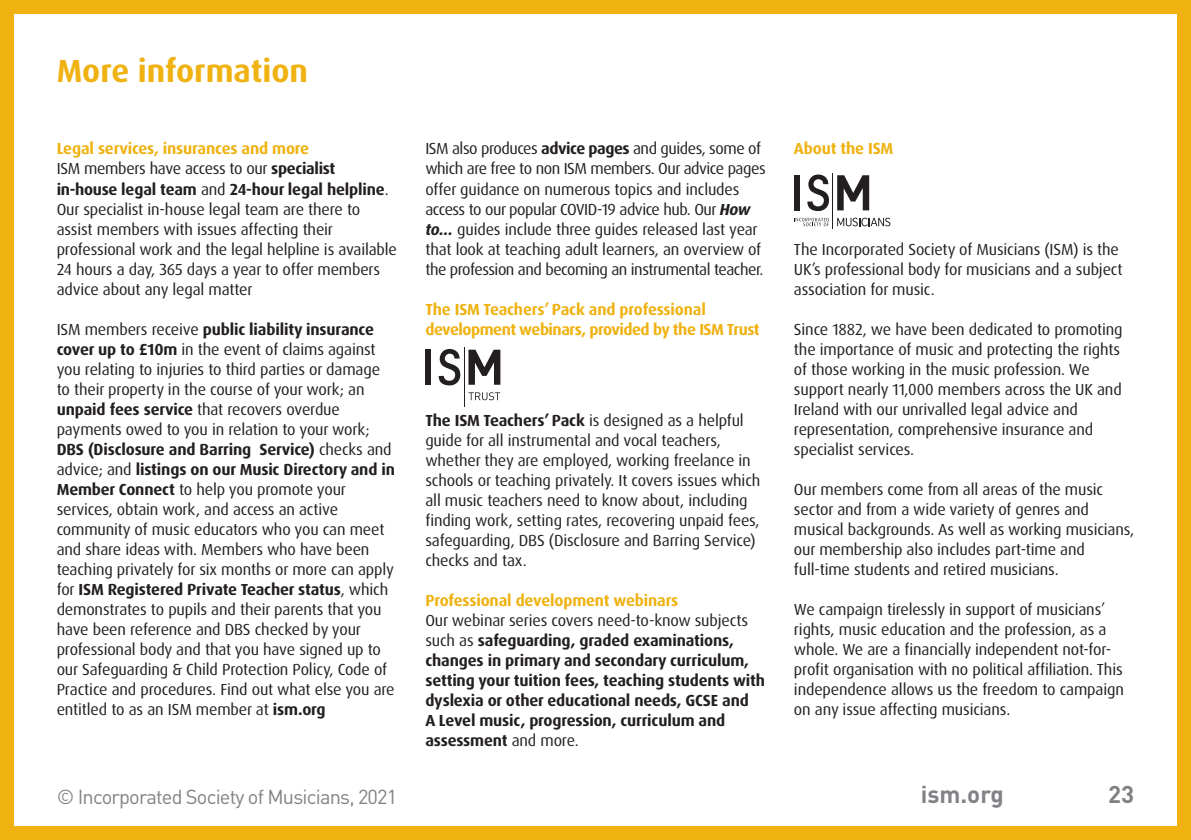
<style>
.page{position:relative;width:1191px;height:840px;background:#fff}
.page>*{position:absolute;margin:0;border:0;box-sizing:border-box;transform-origin:0 0}
.Main_Header{font:700 32px "Dax OT";color:#efb211}
.t1{font:700 24px "DIN";color:#808285}
.t2{font:20px "DIN";letter-spacing:-.04em;color:#808285}
.Body_Text{font:16px/20px "Dax OT";letter-spacing:-.01em;color:#231f20}
.Body_Text-2{font:16px/20px "Dax OT";letter-spacing:-.03em;color:#231f20}
.Body_Text-3{font:700 16px/20px "Dax OT";letter-spacing:-.01em;color:#231f20}
.Body_Text-4{font:700 16px/20px "Dax OT";letter-spacing:-.03em;color:#efb211}
.Body_Text-5{font:700 16px "Dax OT";letter-spacing:-.01em;color:#efb211}
.s1{font-weight:700}
.s2{font-weight:700;font-style:italic}
.s3{font-weight:400}
</style>
<div class="page">
<div style="left:0;top:0;width:1191px;height:839px;background:#efb211"></div>
<div style="left:14px;top:14px;width:1162px;height:811px;background:#fff"></div>
<svg style="left:468px;top:392px;width:32px;height:8px"></svg>
<hr style="left:464px;top:347px;width:1px;height:59px;background:#231f20">
<svg style="left:468px;top:349px;width:32px;height:35px"></svg>
<div style="left:425px;top:349px;width:5px;height:35px;background:#231f20"></div>
<svg style="left:439px;top:349px;width:21px;height:36px"></svg>
<svg style="left:837px;top:175px;width:32px;height:35px"></svg>
<div style="left:794px;top:175px;width:5px;height:35px;background:#231f20"></div>
<svg style="left:807px;top:174px;width:22px;height:37px"></svg>
<svg style="left:794px;top:218px;width:35px;height:8px"></svg>
<svg style="left:837px;top:217px;width:53px;height:9px"></svg>
<hr style="left:832px;top:172px;width:1px;height:56px;background:#231f20">
<p class="Main_Header" style="left:57px;top:50px;width:253px">More information</p>
<p class="Body_Text-5" style="left:57px;top:138px;width:254px">Legal services, insurances and more</p>
<p class="Body_Text" style="left:57px;top:159px;width:342px">ISM members have access to our <span class="s1">specialist in-house legal team</span> and <span class="s1">24-hour legal helpline</span>.<br>Our specialist in-house legal team are there to assist members with issues affecting their professional work and the legal helpline is available 24 hours a day, 365 days a year to offer members advice about any legal matter</p>
<p class="Body_Text" style="left:57px;top:319px;width:340px">ISM members receive <span class="s1">public liability insurance cover up to £10m</span> in the event of claims against you relating to injuries to third parties or damage to their property in the course of your work; an <span class="s1">unpaid fees service</span> that recovers overdue payments owed to you in relation to your work; <span class="s1">DBS (Disclosure and Barring Service)</span> checks and advice; and <span class="s1">listings on our Music Directory and in Member Connect</span> to help you promote your services, obtain work, and access an active community of music educators who you can meet and share ideas with. Members who have been teaching privately for six months or more can apply for <span class="s1">ISM Registered Private Teacher status</span>, which demonstrates to pupils and their parents that you have been reference and DBS checked by your professional body and that you have signed up to our Safeguarding &amp; Child Protection Policy, Code of Practice and procedures. Find out what else you are entitled to as an ISM member at <span class="s1">ism.org</span></p>
<p class="Body_Text-2" style="left:425px;top:139px;width:342px">ISM also produces <span class="s1">advice pages</span> and guides, some of which are free to non ISM members. Our advice pages offer guidance on numerous topics and includes access to our popular COVID-19 advice hub. Our <span class="s2">How to…</span> guides include three guides released last year that look at teaching adult learners, an overview of the profession and becoming an instrumental teacher.</p>
<p class="Body_Text-4" style="left:425px;top:299px;width:336px">The ISM Teachers’ Pack and professional development webinars, provided by the ISM Trust</p>
<p class="Body_Text" style="left:425px;top:410px;width:336px"><span class="s1">The ISM Teachers’ Pack</span> is designed as a helpful guide for all instrumental and vocal teachers, whether they are employed, working freelance in schools or teaching privately. It covers issues which all music teachers need to know about, including finding work, setting rates, recovering unpaid fees, safeguarding, DBS (Disclosure and Barring Service) checks and tax.</p>
<p class="Body_Text-5" style="left:425px;top:590px;width:255px">Professional development webinars</p>
<p class="Body_Text-3" style="left:425px;top:610px;width:341px"><span class="s3">Our webinar series covers need-to-know subjects such as</span> safeguarding, graded examinations, changes in primary and secondary curriculum, setting your tuition fees, teaching students with dyslexia or other educational needs, GCSE and<br>A Level music, progression, curriculum and assessment <span class="s3">and more.</span></p>
<p class="Body_Text-5" style="left:794px;top:138px;width:101px">About the ISM</p>
<p class="Body_Text" style="left:794px;top:239px;width:330px">The Incorporated Society of Musicians (ISM) is the<br>UK’s professional body for musicians and a subject association for music.</p>
<p class="Body_Text" style="left:794px;top:319px;width:330px">Since 1882, we have been dedicated to promoting the importance of music and protecting the rights of those working in the music profession. We support nearly 11,000 members across the UK and Ireland with our unrivalled legal advice and representation, comprehensive insurance and specialist services.</p>
<p class="Body_Text" style="left:794px;top:479px;width:342px">Our members come from all areas of the music sector and from a wide variety of genres and musical backgrounds. As well as working musicians, our membership also includes part-time and full-time students and retired musicians.</p>
<p class="Body_Text" style="left:794px;top:599px;width:331px">We campaign tirelessly in support of musicians’ rights, music education and the profession, as a whole. We are a financially independent not-for&shy;profit organisation with no political affiliation. This independence allows us the freedom to campaign</p>
<p class="Body_Text" style="left:794px;top:699px;width:218px">on any issue affecting musicians.</p>
<p class="t2" style="left:57px;top:783px;width:342px">© Incorporated Society of Musicians, 2021</p>
<h2 class="t1" style="left:920px;top:778px;width:85px">ism.org</h2>
<h2 class="t1" style="left:1108px;top:778px;width:28px">23</h2>
</div>
